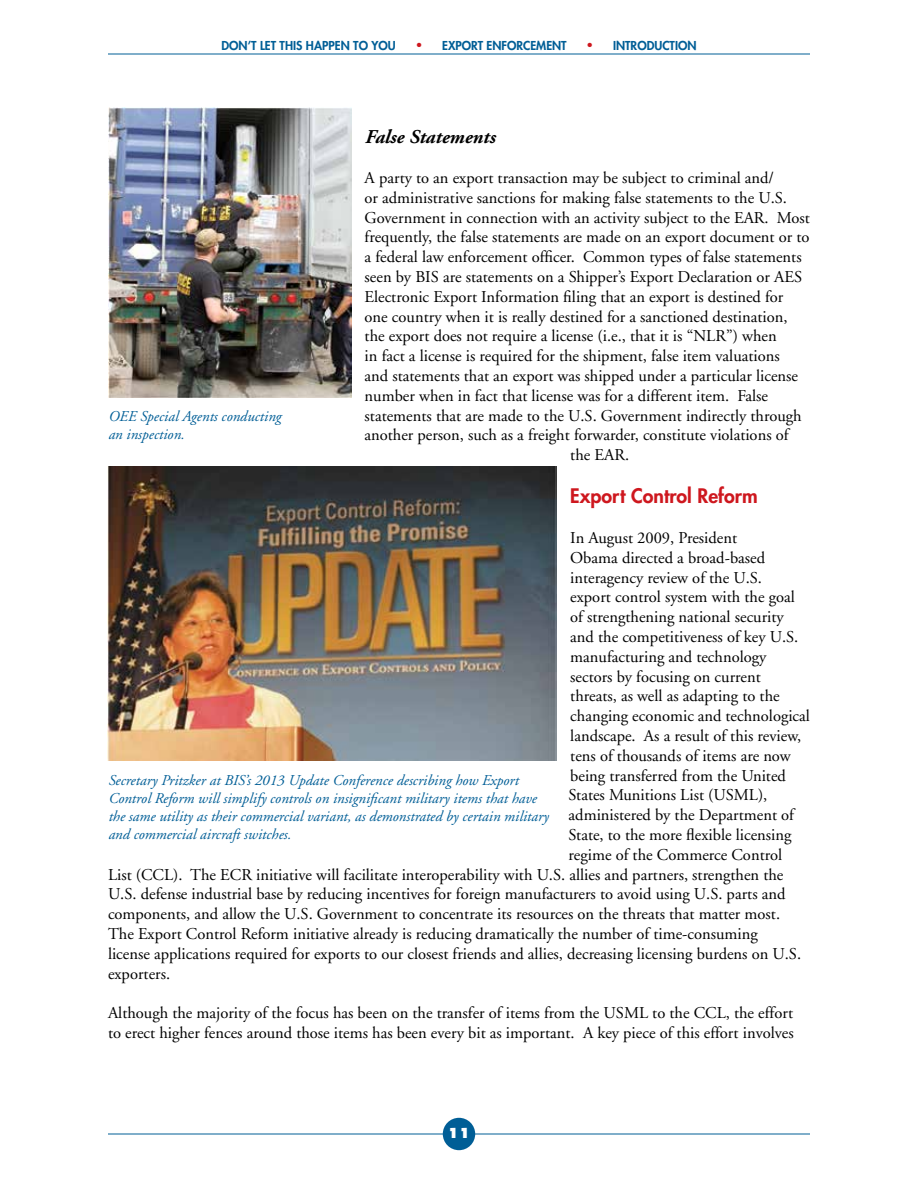
<style>
.page{position:relative;width:918px;height:1188px;background:#fff}
.page>*{position:absolute;margin:0;border:0;box-sizing:border-box;transform-origin:0 0}
.t1{font:800 19.5px "Futura";color:#ce171e}
.t2{font:italic 700 19.5px "Adobe Garamond";color:#000}
.t3{font:16.5px/19.8px "Adobe Garamond";color:#000}
.t4{font:italic 15px/18px "Adobe Garamond";color:#005e96}
.t5{font:800 13.5px "Futura";color:#fff}
.t6{font:800 12px "Futura";color:#005e96}
</style>
<div class="page">
<hr style="left:108px;top:54px;width:702px;height:1px;background:#005e96">
<hr style="left:108px;top:1134px;width:702px;height:1px;background:#005e96">
<div style="left:443px;top:1118px;width:32px;height:32px;background:#005e96;border-radius:50%"></div>
<img style="left:108px;top:108px;width:243px;height:289px">
<img style="left:108px;top:467px;width:449px;height:293px">
<p class="t6" style="left:221px;top:38px;width:176px">DON’T LET THIS HAPPEN TO YOU</p>
<p class="t6" style="left:417px;top:38px;width:152px"><sup>●</sup> EXPORT ENFORCEMENT</p>
<p class="t6" style="left:588px;top:38px;width:111px"><sup>●</sup> INTRODUCTION</p>
<p class="t2" style="left:365px;top:127px;width:132px">False Statements</p>
<p class="t3" style="left:365px;top:168px;width:411px">A party to an export transaction may be subject to criminal and/</p>
<p class="t3" style="left:365px;top:188px;width:422px">or administrative sanctions for making false statements to the U.S.</p>
<p class="t3" style="left:365px;top:208px;width:447px">Government in connection with an activity subject to the EAR. Most</p>
<p class="t3" style="left:365px;top:228px;width:446px">frequently, the false statements are made on an export document or to</p>
<p class="t3" style="left:365px;top:248px;width:439px">a federal law enforcement officer. Common types of false statements</p>
<p class="t3" style="left:365px;top:267px;width:439px">seen by BIS are statements on a Shipper’s Export Declaration or AES</p>
<p class="t3" style="left:365px;top:287px;width:420px">Electronic Export Information filing that an export is destined for</p>
<p class="t3" style="left:365px;top:307px;width:424px">one country when it is really destined for a sanctioned destination,</p>
<p class="t3" style="left:365px;top:327px;width:414px">the export does not require a license (i.e., that it is “NLR”) when</p>
<p class="t3" style="left:365px;top:347px;width:417px">in fact a license is required for the shipment, false item valuations</p>
<p class="t3" style="left:365px;top:366px;width:435px">and statements that an export was shipped under a particular license</p>
<p class="t3" style="left:365px;top:386px;width:405px">number when in fact that license was for a different item. False</p>
<p class="t3" style="left:365px;top:406px;width:439px">statements that are made to the U.S. Government indirectly through</p>
<p class="t3" style="left:364px;top:426px;width:426px">another person, such as a freight forwarder, constitute violations of</p>
<p class="t3" style="left:570px;top:446px;width:58px">the EAR.</p>
<p class="t1" style="left:570px;top:484px;width:189px">Export Control Reform</p>
<p class="t3" style="left:570px;top:528px;width:168px">In August 2009, President</p>
<p class="t3" style="left:570px;top:548px;width:196px">Obama directed a broad-based</p>
<p class="t3" style="left:570px;top:568px;width:191px">interagency review of the U.S.</p>
<p class="t3" style="left:570px;top:588px;width:226px">export control system with the goal</p>
<p class="t3" style="left:570px;top:608px;width:215px">of strengthening national security</p>
<p class="t3" style="left:570px;top:627px;width:227px">and the competitiveness of key U.S.</p>
<p class="t3" style="left:570px;top:647px;width:198px">manufacturing and technology</p>
<p class="t3" style="left:570px;top:667px;width:192px">sectors by focusing on current</p>
<p class="t3" style="left:570px;top:687px;width:211px">threats, as well as adapting to the</p>
<p class="t3" style="left:570px;top:707px;width:241px">changing economic and technological</p>
<p class="t3" style="left:570px;top:726px;width:232px">landscape. As a result of this review,</p>
<p class="t3" style="left:570px;top:746px;width:222px">tens of thousands of items are now</p>
<p class="t3" style="left:570px;top:766px;width:217px">being transferred from the United</p>
<p class="t3" style="left:569px;top:786px;width:200px">States Munitions List (USML),</p>
<p class="t3" style="left:569px;top:806px;width:227px">administered by the Department of</p>
<p class="t3" style="left:569px;top:825px;width:224px">State, to the more flexible licensing</p>
<p class="t3" style="left:569px;top:845px;width:215px">regime of the Commerce Control</p>
<p class="t3" style="left:108px;top:865px;width:677px">List (CCL). The ECR initiative will facilitate interoperability with U.S. allies and partners, strengthen the</p>
<p class="t3" style="left:108px;top:885px;width:679px">U.S. defense industrial base by reducing incentives for foreign manufacturers to avoid using U.S. parts and</p>
<p class="t3" style="left:108px;top:905px;width:671px">components, and allow the U.S. Government to concentrate its resources on the threats that matter most.</p>
<p class="t3" style="left:108px;top:924px;width:651px">The Export Control Reform initiative already is reducing dramatically the number of time-consuming</p>
<p class="t3" style="left:108px;top:944px;width:692px">license applications required for exports to our closest friends and allies, decreasing licensing burdens on U.S.</p>
<p class="t3" style="left:108px;top:964px;width:61px">exporters.</p>
<p class="t3" style="left:108px;top:1004px;width:687px">Although the majority of the focus has been on the transfer of items from the USML to the CCL, the effort to erect higher fences around those items has been every bit as important. A key piece of this effort involves</p>
<p class="t4" style="left:108px;top:408px;width:174px">OEE Special Agents conducting an inspection.</p>
<p class="t4" style="left:108px;top:771px;width:442px">Secretary Pritzker at BIS’s 2013 Update Conference describing how Export Control Reform will simplify controls on insignificant military items that have the same utility as their commercial variant, as demonstrated by certain military and commercial aircraft switches.</p>
<p class="t5" style="left:448px;top:1125px;width:24px">11</p>
</div>
